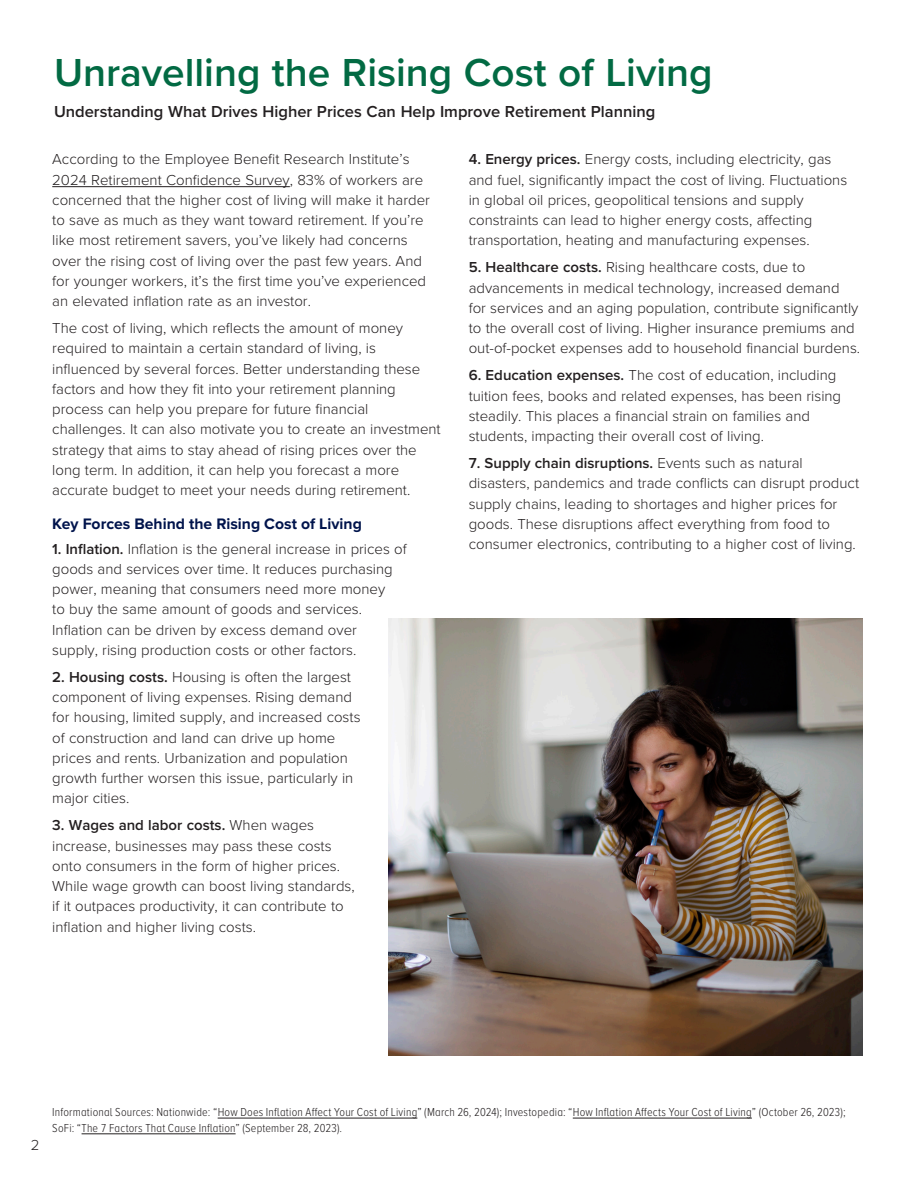
<style>
.page{position:relative;width:918px;height:1188px;background:#fff}
.page>*{position:absolute;margin:0;border:0;box-sizing:border-box;transform-origin:0 0}
.Story_Title{font:600 40.5px "Proxima Nova";color:#026a43}
.Story_subtitle_bold{font:600 16.5px "Proxima Nova";color:#231f20}
.subheads{font:700 15.75px "Proxima Nova";color:#00144c}
.body_copy{font:300 15px/20.2px "Proxima Nova";color:#231f20}
.Story_Title-2{font:300 15px "Proxima Nova";color:#231f20}
.Disclosures_and_footnotes{font:300 12px/15.8px "Proxima Nova A Cond";letter-spacing:.015em;color:#231f20}
.s1{font-weight:600}
</style>
<div class="page">
<hr style="left:52px;top:186px;width:238px;height:1px;background:#231f20">
<img style="left:389px;top:619px;width:474px;height:437px">
<hr style="left:218px;top:1118px;width:199px;height:1px;background:#231f20">
<hr style="left:573px;top:1118px;width:179px;height:1px;background:#231f20">
<hr style="left:82px;top:1134px;width:154px;height:1px;background:#231f20">
<p class="Story_Title" style="left:54px;top:42px;width:660px">Unravelling the Rising Cost of Living</p>
<p class="Story_subtitle_bold" style="left:54px;top:100px;width:603px">Understanding What Drives Higher Prices Can Help Improve Retirement Planning</p>
<p class="body_copy" style="left:52px;top:150px;width:379px">According to the Employee Benefit Research Institute’s 2024 Retirement Confidence Survey, 83% of workers are concerned that the higher cost of living will make it harder to save as much as they want toward retirement. If you’re like most retirement savers, you’ve likely had concerns over the rising cost of living over the past few years. And for younger workers, it’s the first time you’ve experienced an elevated inflation rate as an investor.</p>
<p class="body_copy" style="left:52px;top:318px;width:390px">The cost of living, which reflects the amount of money required to maintain a certain standard of living, is influenced by several forces. Better understanding these factors and how they fit into your retirement planning process can help you prepare for future financial challenges. It can also motivate you to create an investment strategy that aims to stay ahead of rising prices over the long term. In addition, it can help you forecast a more accurate budget to meet your needs during retirement.</p>
<p class="subheads" style="left:52px;top:512px;width:311px">Key Forces Behind the Rising Cost of Living</p>
<p class="body_copy" style="left:52px;top:539px;width:356px"><span class="s1">1. Inflation.</span> Inflation is the general increase in prices of goods and services over time. It reduces purchasing power, meaning that consumers need more money<br>to buy the same amount of goods and services.<br>Inflation can be driven by excess demand over<br>supply, rising production costs or other factors.</p>
<p class="body_copy" style="left:52px;top:667px;width:310px"><span class="s1">2. Housing costs.</span> Housing is often the largest component of living expenses. Rising demand for housing, limited supply, and increased costs of construction and land can drive up home prices and rents. Urbanization and population growth further worsen this issue, particularly in major cities.</p>
<p class="body_copy" style="left:52px;top:815px;width:304px"><span class="s1">3. Wages and labor costs.</span> When wages increase, businesses may pass these costs onto consumers in the form of higher prices.<br>While wage growth can boost living standards, if it outpaces productivity, it can contribute to inflation and higher living costs.</p>
<p class="body_copy" style="left:469px;top:150px;width:380px"><span class="s1">4. Energy prices.</span> Energy costs, including electricity, gas and fuel, significantly impact the cost of living. Fluctuations in global oil prices, geopolitical tensions and supply constraints can lead to higher energy costs, affecting transportation, heating and manufacturing expenses.</p>
<p class="body_copy" style="left:469px;top:258px;width:393px"><span class="s1">5. Healthcare costs.</span> Rising healthcare costs, due to advancements in medical technology, increased demand for services and an aging population, contribute significantly to the overall cost of living. Higher insurance premiums and out-of-pocket expenses add to household financial burdens.</p>
<p class="body_copy" style="left:469px;top:366px;width:374px"><span class="s1">6. Education expenses.</span> The cost of education, including tuition fees, books and related expenses, has been rising steadily. This places a financial strain on families and students, impacting their overall cost of living.</p>
<p class="body_copy" style="left:469px;top:453px;width:392px"><span class="s1">7. Supply chain disruptions.</span> Events such as natural disasters, pandemics and trade conflicts can disrupt product supply chains, leading to shortages and higher prices for goods. These disruptions affect everything from food to consumer electronics, contributing to a higher cost of living.</p>
<p class="Story_Title-2" style="left:31px;top:1136px;width:10px">2</p>
<p class="Disclosures_and_footnotes" style="left:52px;top:1104px;width:795px">Informational Sources: Nationwide: “How Does Inflation Affect Your Cost of Living” (March 26, 2024); Investopedia: “How Inflation Affects Your Cost of Living” (October 26, 2023);<br>SoFi: “The 7 Factors That Cause Inflation” (September 28, 2023).</p>
</div>
